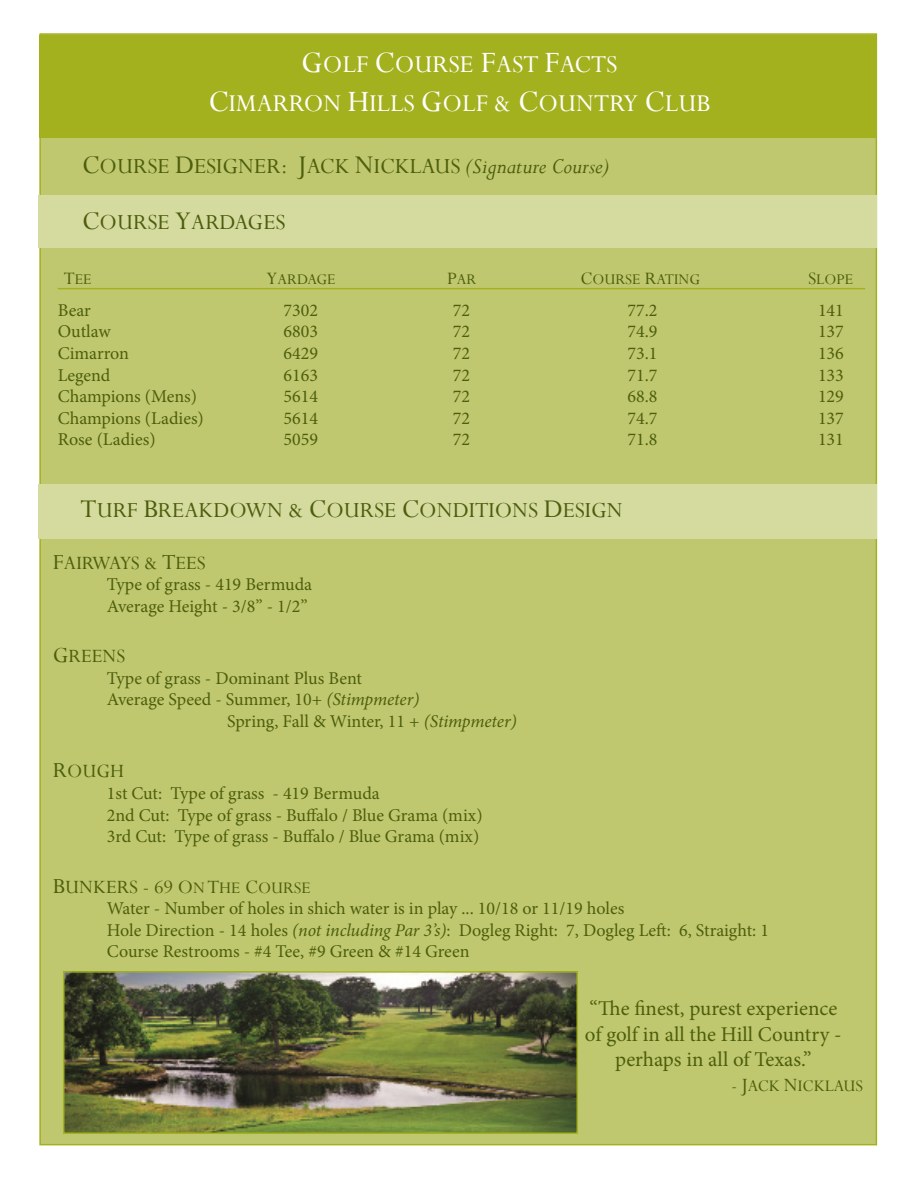
<style>
.page{position:relative;width:918px;height:1188px;background:#fff}
.page>*{position:absolute;margin:0;border:0;box-sizing:border-box;transform-origin:0 0}
.t1{font:27px "Perpetua";color:#fff}
.t2{font:24px "Perpetua";color:#4d5e0d}
.t3{font:21px "Minion Pro";color:#4d5e0d}
.t4{font:21px "Perpetua";color:#4d5e0d}
.t5{font:21px "Perpetua";letter-spacing:-.02em;color:#4d5e0d}
.t6{font:18px "Minion Pro";color:#4d5e0d}
.t7{font:18px "Perpetua";color:#4d5e0d}
.t8{font:16.5px "Perpetua";color:#4d5e0d}
.s1{font-size:33px}
.s2{font-size:28.5px}
.s3{font-style:italic}
.s4{font-size:19.5px}
.s5{font-size:24px}
.s6{font-size:18px}
.s7{font-size:21px}
</style>
<div class="page">
<div style="left:39px;top:33px;width:838px;height:1112px;background:#c0c86f;border:2px solid #a3b11f"></div>
<div style="left:39px;top:35px;width:838px;height:102px;background:#a3b11f"></div>
<div style="left:39px;top:195px;width:838px;height:52px;background:#d5db9f"></div>
<hr style="left:58px;top:288px;width:807px;height:1px;background:#a3b11f">
<div style="left:39px;top:484px;width:838px;height:54px;background:#d5db9f"></div>
<img style="left:66px;top:974px;width:509px;height:157px">
<div style="left:63px;top:971px;width:515px;height:163px;border:2px solid #a3b11f"></div>
<p class="t1" style="left:301px;top:47px;width:318px"><span class="s1">G</span>OLF <span class="s1">C</span>OURSE <span class="s1">F</span>AST <span class="s1">F</span>ACTS</p>
<p class="t1" style="left:209px;top:86px;width:503px"><span class="s1">C</span>IMARRON <span class="s1">H</span>ILLS <span class="s1">G</span>OLF &amp; <span class="s1">C</span>OUNTRY <span class="s1">C</span>LUB</p>
<p class="t2" style="left:82px;top:151px;width:528px"><span class="s2">C</span>OURSE <span class="s2">D</span>ESIGNER: <span class="s2">J</span>ACK <span class="s2">N</span>ICKLAUS <span class="s3">(Signature Course)</span></p>
<p class="t2" style="left:82px;top:207px;width:205px"><span class="s2">C</span>OURSE <span class="s2">Y</span>ARDAGES</p>
<p class="t8" style="left:64px;top:269px;width:29px"><span class="s4">T</span>EE</p>
<p class="t8" style="left:267px;top:269px;width:71px"><span class="s4">Y</span>ARDAGE</p>
<p class="t8" style="left:447px;top:269px;width:31px"><span class="s4">P</span>AR</p>
<p class="t8" style="left:580px;top:269px;width:121px"><span class="s4">C</span>OURSE <span class="s4">R</span>ATING</p>
<p class="t8" style="left:808px;top:269px;width:47px"><span class="s4">S</span>LOPE</p>
<p class="t6" style="left:58px;top:298px;width:35px">Bear</p>
<p class="t6" style="left:58px;top:320px;width:54px">Outlaw</p>
<p class="t6" style="left:58px;top:341px;width:73px">Cimarron</p>
<p class="t6" style="left:58px;top:363px;width:54px">Legend</p>
<p class="t6" style="left:58px;top:384px;width:141px">Champions (Mens)</p>
<p class="t6" style="left:58px;top:406px;width:148px">Champions (Ladies)</p>
<p class="t6" style="left:58px;top:428px;width:99px">Rose (Ladies)</p>
<p class="t6" style="left:283px;top:298px;width:36px">7302</p>
<p class="t6" style="left:283px;top:320px;width:36px">6803</p>
<p class="t6" style="left:283px;top:341px;width:36px">6429</p>
<p class="t6" style="left:283px;top:363px;width:36px">6163</p>
<p class="t6" style="left:283px;top:384px;width:36px">5614</p>
<p class="t6" style="left:283px;top:406px;width:36px">5614</p>
<p class="t6" style="left:283px;top:428px;width:36px">5059</p>
<p class="t6" style="left:453px;top:298px;width:19px">72</p>
<p class="t6" style="left:453px;top:320px;width:19px">72</p>
<p class="t6" style="left:453px;top:341px;width:19px">72</p>
<p class="t6" style="left:453px;top:363px;width:19px">72</p>
<p class="t6" style="left:453px;top:384px;width:19px">72</p>
<p class="t6" style="left:453px;top:406px;width:19px">72</p>
<p class="t6" style="left:453px;top:428px;width:19px">72</p>
<p class="t6" style="left:628px;top:298px;width:32px">77.2</p>
<p class="t6" style="left:628px;top:320px;width:32px">74.9</p>
<p class="t6" style="left:628px;top:341px;width:32px">73.1</p>
<p class="t6" style="left:628px;top:363px;width:32px">71.7</p>
<p class="t6" style="left:628px;top:384px;width:32px">68.8</p>
<p class="t6" style="left:628px;top:406px;width:32px">74.7</p>
<p class="t6" style="left:628px;top:428px;width:32px">71.8</p>
<p class="t6" style="left:818px;top:298px;width:27px">141</p>
<p class="t6" style="left:818px;top:320px;width:27px">137</p>
<p class="t6" style="left:818px;top:341px;width:27px">136</p>
<p class="t6" style="left:818px;top:363px;width:27px">133</p>
<p class="t6" style="left:818px;top:384px;width:27px">129</p>
<p class="t6" style="left:818px;top:406px;width:27px">137</p>
<p class="t6" style="left:818px;top:428px;width:27px">131</p>
<p class="t2" style="left:81px;top:495px;width:544px"><span class="s2">T</span>URF <span class="s2">B</span>REAKDOWN &amp; <span class="s2">C</span>OURSE <span class="s2">C</span>ONDITIONS <span class="s2">D</span>ESIGN</p>
<p class="t5" style="left:53px;top:549px;width:154px"><span class="s5">F</span>AIRWAYS &amp; <span class="s5">T</span>EES</p>
<p class="t6" style="left:107px;top:572px;width:207px">Type of grass - 419 Bermuda</p>
<p class="t6" style="left:107px;top:594px;width:202px">Average Height - 3/8” - 1/2”</p>
<p class="t4" style="left:53px;top:643px;width:74px"><span class="s5">G</span>REENS</p>
<p class="t6" style="left:107px;top:666px;width:257px">Type of grass - Dominant Plus Bent</p>
<p class="t6" style="left:107px;top:688px;width:314px">Average Speed - Summer, 10+ <span class="s3">(Stimpmeter)</span></p>
<p class="t6" style="left:227px;top:709px;width:291px">Spring, Fall &amp; Winter, 11 + <span class="s3">(Stimpmeter)</span></p>
<p class="t4" style="left:53px;top:758px;width:73px"><span class="s5">R</span>OUGH</p>
<p class="t6" style="left:107px;top:781px;width:274px">1st Cut: Type of grass - 419 Bermuda</p>
<p class="t6" style="left:107px;top:803px;width:377px">2nd Cut: Type of grass - Buffalo / Blue Grama (mix)</p>
<p class="t6" style="left:107px;top:824px;width:374px">3rd Cut: Type of grass - Buffalo / Blue Grama (mix)</p>
<p class="t4" style="left:53px;top:873px;width:259px"><span class="s5">B</span>UNKERS - 69 O<span class="s6">N</span> T<span class="s6">HE</span> C<span class="s6">OURSE</span></p>
<p class="t6" style="left:107px;top:896px;width:519px">Water - Number of holes in shich water is in play ... 10/18 or 11/19 holes</p>
<p class="t6" style="left:107px;top:918px;width:664px">Hole Direction - 14 holes <span class="s3">(not including Par 3’s)</span>: Dogleg Right: 7, Dogleg Left: 6, Straight: 1</p>
<p class="t6" style="left:107px;top:940px;width:364px">Course Restrooms - #4 Tee, #9 Green &amp; #14 Green</p>
<p class="t3" style="left:589px;top:995px;width:249px">“The finest, purest experience</p>
<p class="t3" style="left:585px;top:1020px;width:258px">of golf in all the Hill Country -</p>
<p class="t3" style="left:615px;top:1045px;width:198px">perhaps in all of Texas.”</p>
<p class="t7" style="left:731px;top:1074px;width:133px">- <span class="s7">J</span>ACK <span class="s7">N</span>ICKLAUS</p>
</div>
